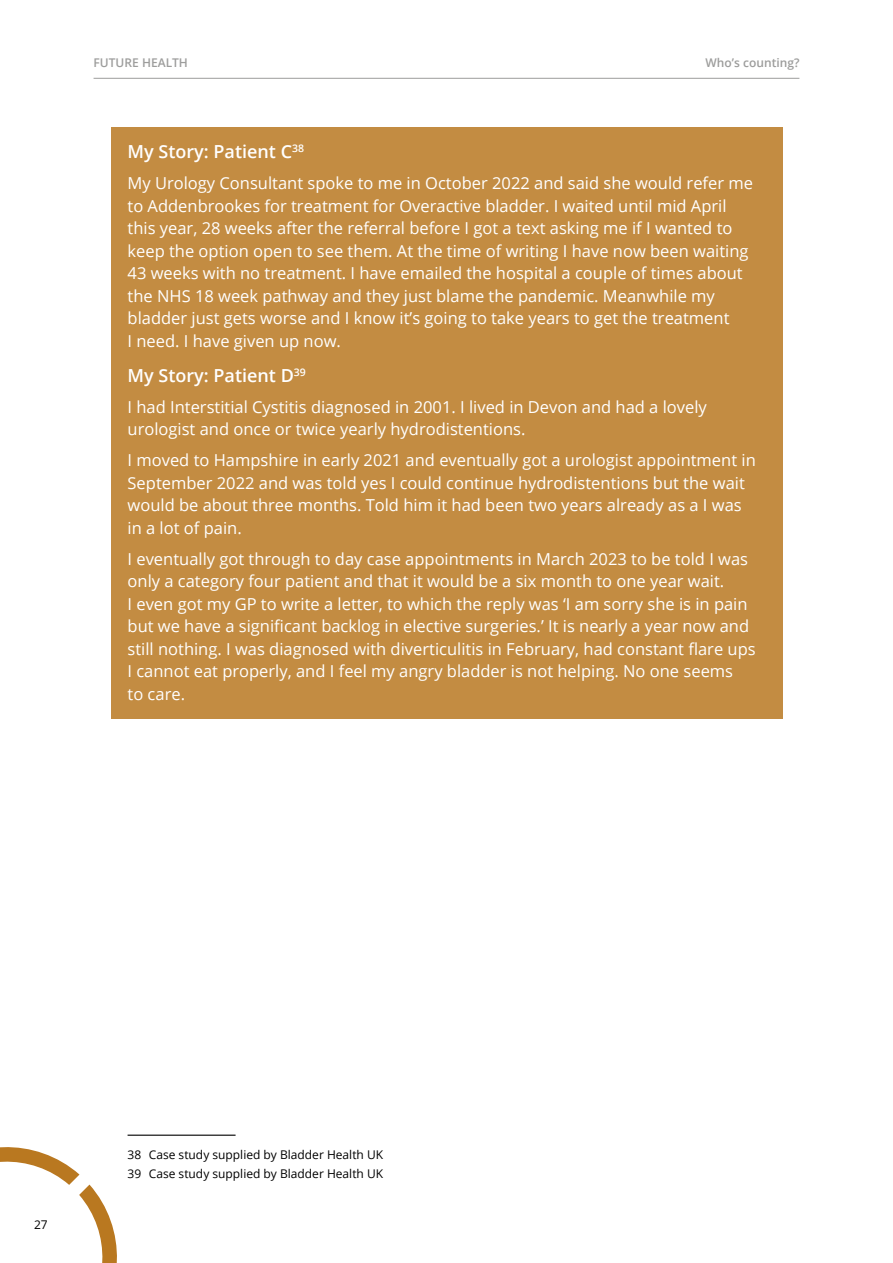
<style>
.page{position:relative;width:893px;height:1263px;background:#fff}
.page>*{position:absolute;margin:0;border:0;box-sizing:border-box;transform-origin:0 0}
.Figure_heading{font:600 18px "Open Sans";color:#fff}
.Figure_heading-2{font:16.5px/22.5px "Open Sans";color:#fff}
.Footnote_text{font:12px "Open Sans";color:#000}
.t1{font:600 12px "Open Sans";color:#9d9d9c}
</style>
<div class="page">
<hr style="left:94px;top:78px;width:705px;height:1px;background:#9d9d9c">
<svg style="left:0;top:1147px;width:117px;height:116px"></svg>
<div style="left:111px;top:128px;width:671px;height:591px;background:#c38c42"></div>
<hr style="left:128px;top:1134px;width:108px;height:2px;background:#000">
<p class="t1" style="left:94px;top:54px;width:96px">FUTURE HEALTH</p>
<p class="t1" style="left:706px;top:54px;width:95px">Who’s counting?</p>
<p class="Figure_heading" style="left:128px;top:139px;width:178px">My Story: Patient C<sup>38</sup></p>
<p class="Figure_heading-2" style="left:128px;top:172px;width:627px">My Urology Consultant spoke to me in October 2022 and said she would refer me to Addenbrookes for treatment for Overactive bladder. I waited until mid April this year, 28 weeks after the referral before I got a text asking me if I wanted to keep the option open to see them. At the time of writing I have now been waiting 43 weeks with no treatment. I have emailed the hospital a couple of times about the NHS 18 week pathway and they just blame the pandemic. Meanwhile my bladder just gets worse and I know it’s going to take years to get the treatment<br>I need. I have given up now.</p>
<p class="Figure_heading" style="left:128px;top:363px;width:180px">My Story: Patient D<sup>39</sup></p>
<p class="Figure_heading-2" style="left:128px;top:395px;width:581px">I had Interstitial Cystitis diagnosed in 2001. I lived in Devon and had a lovely urologist and once or twice yearly hydrodistentions.</p>
<p class="Figure_heading-2" style="left:128px;top:448px;width:630px">I moved to Hampshire in early 2021 and eventually got a urologist appointment in September 2022 and was told yes I could continue hydrodistentions but the wait would be about three months. Told him it had been two years already as a I was in a lot of pain.</p>
<p class="Figure_heading-2" style="left:128px;top:547px;width:630px">I eventually got through to day case appointments in March 2023 to be told I was only a category four patient and that it would be a six month to one year wait.<br>I even got my GP to write a letter, to which the reply was ‘I am sorry she is in pain but we have a significant backlog in elective surgeries.’ It is nearly a year now and still nothing. I was diagnosed with diverticulitis in February, had constant flare ups I cannot eat properly, and I feel my angry bladder is not helping. No one seems<br>to care.</p>
<p class="Footnote_text" style="left:34px;top:1216px;width:15px">27</p>
<p class="Footnote_text" style="left:128px;top:1146px;width:257px">38 Case study supplied by Bladder Health UK</p>
<p class="Footnote_text" style="left:128px;top:1165px;width:257px">39 Case study supplied by Bladder Health UK</p>
</div>
